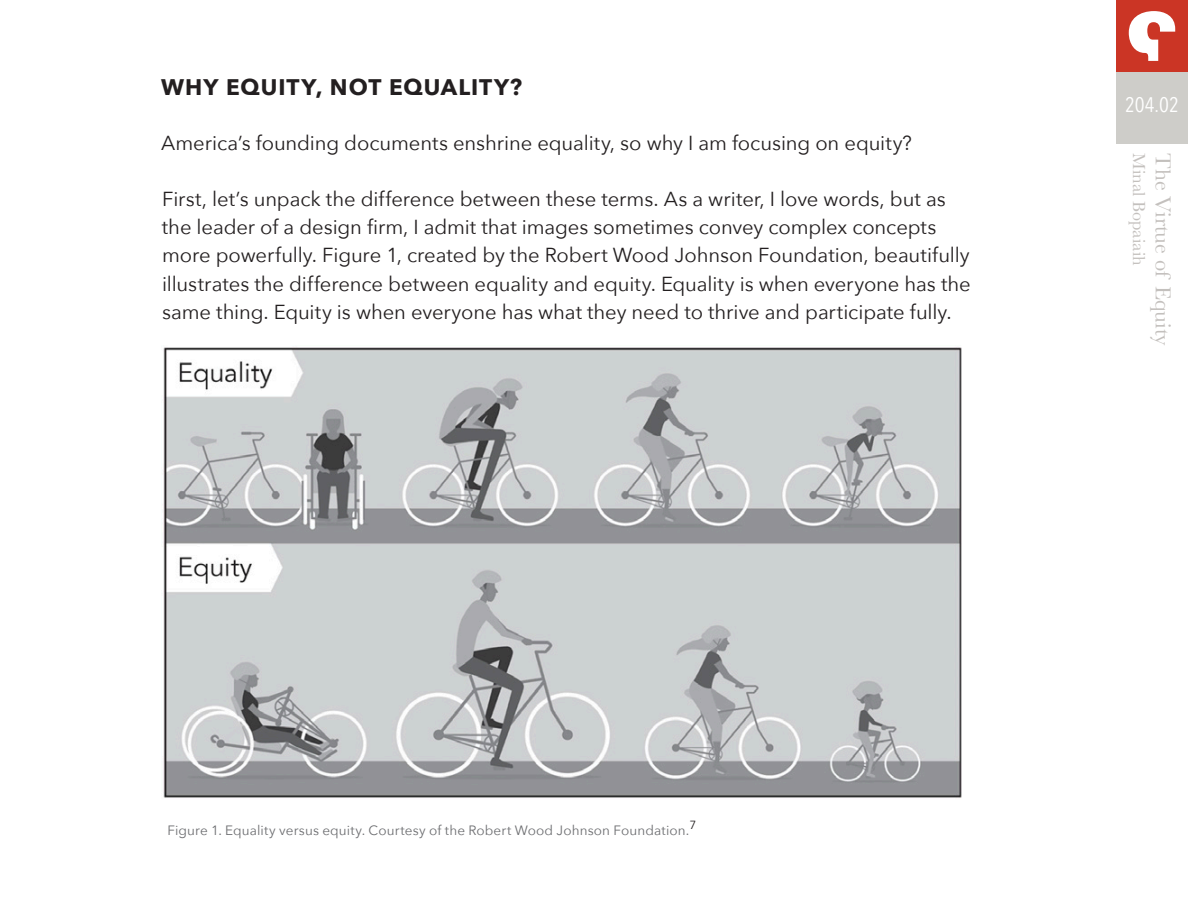
<style>
.page{position:relative;width:1188px;height:918px;background:#fff}
.page>*{position:absolute;margin:0;border:0;box-sizing:border-box;transform-origin:0 0}
.t1{font:700 22.5px "Avenir Next";letter-spacing:.04em;color:#231f20}
.t2{font:22.5px "Baskerville";color:#bdb9b6}
.t3{font:21px "Avenir Next Condensed";color:#fff}
.t4{font:20.25px/28.5px "Avenir Next";letter-spacing:-.005em;color:#231f20}
.t5{font:18px "Baskerville";color:#bdb9b6}
.t6{font:13.5px "Avenir Next";letter-spacing:.01em;color:#6c6d70}
.t7{font:11.85px "Avenir Next";color:#231f20}
</style>
<div class="page">
<div style="left:1116px;top:0;width:72px;height:72px;background:#cb3525"></div>
<svg style="left:1129px;top:11px;width:46px;height:50px"></svg>
<div style="left:1116px;top:72px;width:72px;height:72px;background:#c9c8c3"></div>
<img style="left:163px;top:347px;width:799px;height:451px">
<p class="t1" style="left:161px;top:67px;width:362px">WHY EQUITY, NOT EQUALITY?</p>
<p class="t4" style="left:161px;top:128px;width:752px">America’s founding documents enshrine equality, so why I am focusing on equity?</p>
<p class="t4" style="left:162px;top:183px;width:810px">First, let’s unpack the difference between these terms. As a writer, I love words, but as the leader of a design firm, I admit that images sometimes convey complex concepts more powerfully. Figure 1, created by the Robert Wood Johnson Foundation, beautifully illustrates the difference between equality and equity. Equality is when everyone has the same thing. Equity is when everyone has what they need to thrive and participate fully.</p>
<p class="t3" style="left:1125px;top:87px;width:55px">204.02</p>
<p class="t5" style="left:1151px;top:153px;width:114px;rotate:90deg">Minal Bopaiaih</p>
<p class="t2" style="left:1177px;top:153px;width:194px;rotate:90deg">The Virtue of Equity</p>
<p class="t7" style="left:689px;top:814px;width:8px">7</p>
<p class="t6" style="left:167px;top:819px;width:523px">Figure 1. Equality versus equity. Courtesy of the Robert Wood Johnson Foundation.</p>
</div>
